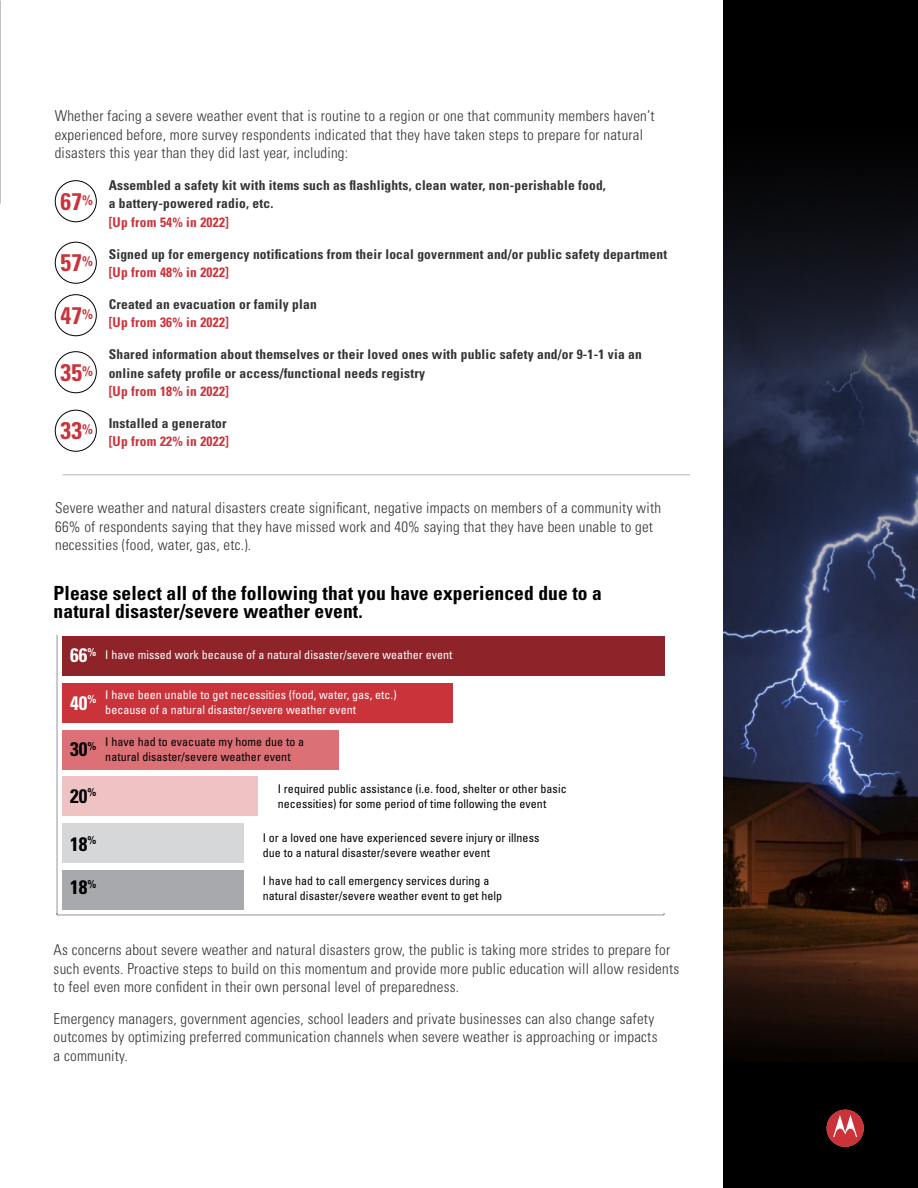
<style>
.page{position:relative;width:918px;height:1188px;background:#fff}
.page>*{position:absolute;margin:0;border:0;box-sizing:border-box;transform-origin:0 0}
.t1{font:700 condensed 24px/52.5px "Univers LT Std";letter-spacing:.005em;color:#cb333b}
.t2{font:700 condensed 19.5px/18.3px "Univers LT Std";letter-spacing:.005em;color:#000}
.t3{font:700 condensed 19.5px "Univers LT Std";color:#fff}
.t4{font:300 condensed 15px/18.3px "Univers LT Std";letter-spacing:.015em;color:#343434}
.t5{font:700 condensed 13.5px/18.3px "Univers LT Std";letter-spacing:.015em;color:#343434}
.t6{font:700 condensed 13.5px "Univers LT Std";letter-spacing:.015em;color:#cb333b}
.t7{font:condensed 12px/15px "Univers LT Std";letter-spacing:.005em;color:#000}
.t8{font:condensed 12px/15px "Univers LT Std";letter-spacing:.005em;color:#fff}
</style>
<div class="page">
<img style="left:0;top:0;width:1px;height:204px">
<hr style="left:0;top:79px;width:1px;height:125px;background:#000">
<svg style="left:724px;top:0;width:194px;height:1188px;background:#1d1c27"></svg>
<div style="left:55px;top:180px;width:42px;height:42px;border:1px solid #000;border-radius:50%"></div>
<div style="left:55px;top:242px;width:42px;height:42px;border:1px solid #000;border-radius:50%"></div>
<div style="left:55px;top:294px;width:42px;height:42px;border:1px solid #000;border-radius:50%"></div>
<div style="left:55px;top:351px;width:42px;height:42px;border:1px solid #000;border-radius:50%"></div>
<div style="left:55px;top:410px;width:42px;height:42px;border:1px solid #000;border-radius:50%"></div>
<div style="left:62px;top:683px;width:391px;height:40px;background:#cb333b"></div>
<div style="left:62px;top:636px;width:602px;height:40px;background:#8e2429"></div>
<div style="left:62px;top:730px;width:277px;height:39px;background:#db7076"></div>
<div style="left:62px;top:777px;width:196px;height:39px;background:#efc2c4"></div>
<div style="left:62px;top:823px;width:182px;height:40px;background:#d5d7d8"></div>
<div style="left:62px;top:870px;width:182px;height:40px;background:#a7a9ac"></div>
<hr style="left:57px;top:915px;width:607px;height:1px;background:#939598">
<hr style="left:57px;top:635px;width:1px;height:280px;background:#939598">
<hr style="left:63px;top:474px;width:627px;height:1px;background:#b3b3b3">
<svg style="left:827px;top:1110px;width:37px;height:37px"></svg>
<p class="t4" style="left:55px;top:107px;width:601px">Whether facing a severe weather event that is routine to a region or one that community members haven’t experienced before, more survey respondents indicated that they have taken steps to prepare for natural disasters this year than they did last year, including:</p>
<p class="t5" style="left:109px;top:176px;width:499px">Assembled a safety kit with items such as flashlights, clean water, non-perishable food, a battery-powered radio, etc.</p>
<p class="t6" style="left:109px;top:214px;width:122px">[Up from 54% in 2022]</p>
<p class="t5" style="left:109px;top:245px;width:560px">Signed up for emergency notifications from their local government and/or public safety department</p>
<p class="t6" style="left:109px;top:264px;width:122px">[Up from 48% in 2022]</p>
<p class="t5" style="left:109px;top:295px;width:210px">Created an evacuation or family plan</p>
<p class="t6" style="left:109px;top:314px;width:122px">[Up from 36% in 2022]</p>
<p class="t5" style="left:109px;top:345px;width:535px">Shared information about themselves or their loved ones with public safety and/or 9-1-1 via an online safety profile or access/functional needs registry</p>
<p class="t6" style="left:109px;top:383px;width:122px">[Up from 18% in 2022]</p>
<p class="t5" style="left:109px;top:414px;width:120px">Installed a generator</p>
<p class="t6" style="left:109px;top:433px;width:122px">[Up from 22% in 2022]</p>
<h1 class="t1" style="left:61px;top:175px;width:34px">67<sup>%</sup></h1>
<h1 class="t1" style="left:61px;top:237px;width:34px">57<sup>%<br></sup>47<sup>%</sup></h1>
<h1 class="t1" style="left:61px;top:346px;width:34px">35<sup>%</sup></h1>
<h1 class="t1" style="left:61px;top:405px;width:34px">33<sup>%</sup></h1>
<p class="t4" style="left:55px;top:499px;width:608px">Severe weather and natural disasters create significant, negative impacts on members of a community with<br>66% of respondents saying that they have missed work and 40% saying that they have been unable to get necessities (food, water, gas, etc.).</p>
<h2 class="t2" style="left:54px;top:584px;width:550px">Please select all of the following that you have experienced due to a natural disaster/severe weather event.</h2>
<h2 class="t3" style="left:70px;top:643px;width:28px">66<sup>%</sup></h2>
<h2 class="t3" style="left:70px;top:691px;width:28px">40<sup>%</sup></h2>
<h2 class="t2" style="left:70px;top:740px;width:28px">30<sup>%</sup></h2>
<h2 class="t2" style="left:70px;top:786px;width:28px">20<sup>%</sup></h2>
<h2 class="t2" style="left:70px;top:834px;width:28px">18<sup>%</sup></h2>
<h2 class="t2" style="left:70px;top:878px;width:28px">18<sup>%</sup></h2>
<p class="t8" style="left:105px;top:648px;width:349px">I have missed work because of a natural disaster/severe weather event</p>
<p class="t8" style="left:105px;top:687px;width:293px">I have been unable to get necessities (food, water, gas, etc.) because of a natural disaster/severe weather event</p>
<p class="t7" style="left:105px;top:734px;width:200px">I have had to evacuate my home due to a natural disaster/severe weather event</p>
<p class="t7" style="left:278px;top:781px;width:290px">I required public assistance (i.e. food, shelter or other basic necessities) for some period of time following the event</p>
<p class="t7" style="left:263px;top:830px;width:278px">I or a loved one have experienced severe injury or illness due to a natural disaster/severe weather event</p>
<p class="t7" style="left:263px;top:873px;width:241px">I have had to call emergency services during a natural disaster/severe weather event to get help</p>
<p class="t4" style="left:54px;top:941px;width:627px">As concerns about severe weather and natural disasters grow, the public is taking more strides to prepare for such events. Proactive steps to build on this momentum and provide more public education will allow residents to feel even more confident in their own personal level of preparedness.</p>
<p class="t4" style="left:54px;top:1010px;width:605px">Emergency managers, government agencies, school leaders and private businesses can also change safety outcomes by optimizing preferred communication channels when severe weather is approaching or impacts a community.</p>
</div>
